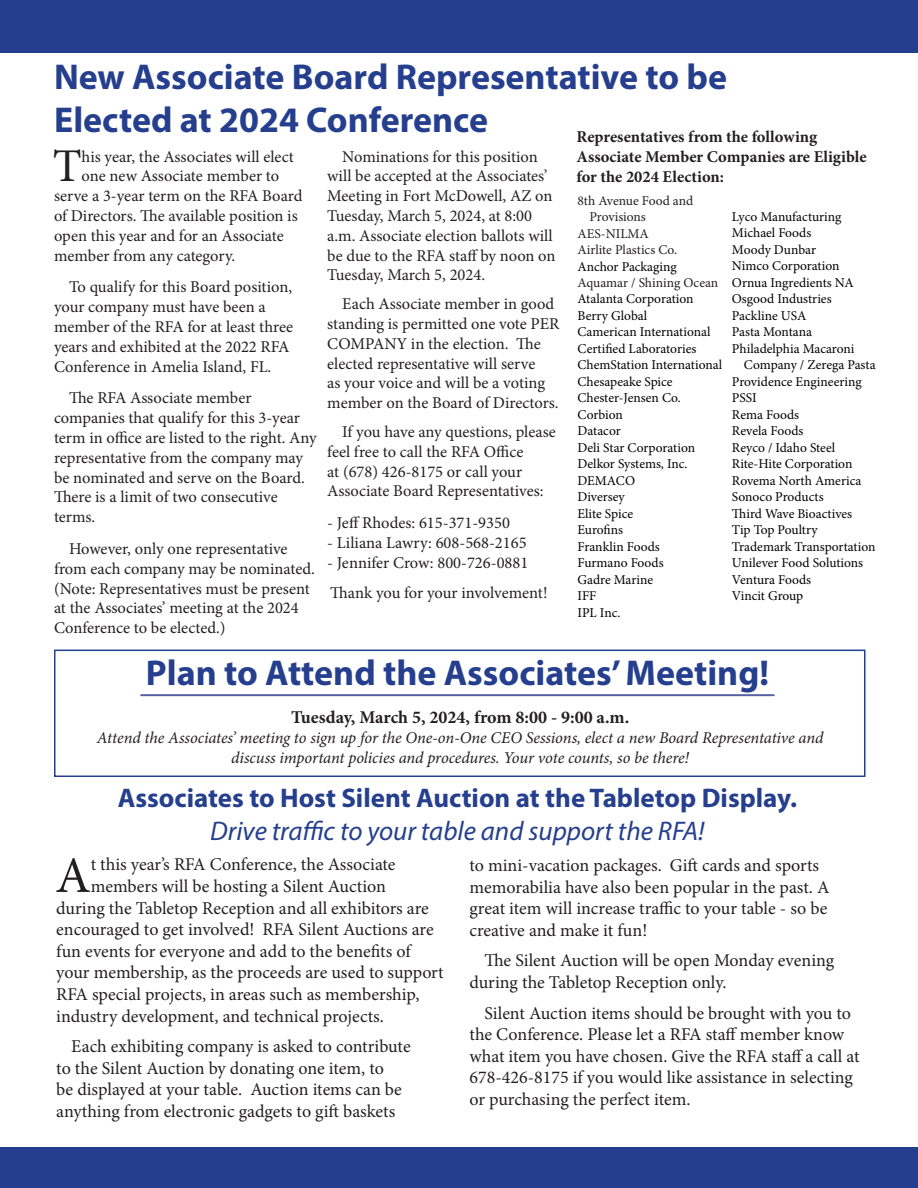
<style>
.page{position:relative;width:918px;height:1188px;background:#fff}
.page>*{position:absolute;margin:0;border:0;box-sizing:border-box;transform-origin:0 0}
.t1{font:51.3px "Minion Pro";color:#231f20}
.t2{font:46.95px "Minion Pro";color:#231f20}
.t3{font:700 36px/43.2px "Myriad Pro";color:#253f8e}
.t4{font:700 27px "Myriad Pro";color:#253f8e}
.t5{font:italic 27px "Myriad Pro";color:#253f8e}
.t6{font:18px/21.6px "Minion Pro";color:#231f20}
.t7{font:700 18px "Minion Pro";color:#231f20}
.t8{font:16.5px/19.8px "Minion Pro";color:#231f20}
.t9{font:italic 16.5px/19.8px "Minion Pro";letter-spacing:-.01em;color:#231f20;text-align:center}
.t10{font:700 16.5px/19.8px "Minion Pro";color:#231f20}
.t11{font:13.5px/16.5px "Minion Pro";color:#000}
.t12{font:13.5px "Minion Pro";color:#231f20}
</style>
<div class="page">
<div style="left:54px;top:650px;width:812px;height:127px;border:2px solid #253f8e"></div>
<div style="left:0;top:0;width:918px;height:53px;background:#253f8e"></div>
<hr style="left:141px;top:695px;width:633px;height:1px;background:#5861a3">
<div style="left:0;top:1148px;width:918px;height:40px;background:#253f8e"></div>
<h3 class="t3" style="left:54px;top:54px;width:675px">New Associate Board Representative to be<br>Elected at 2024 Conference</h3>
<p class="t10" style="left:577px;top:127px;width:292px">Representatives from the following<br>Associate Member Companies are Eligible for the 2024 Election:</p>
<h2 class="t2" style="left:53px;top:135px;width:30px">T</h2>
<p class="t8" style="left:82px;top:147px;width:214px">his year, the Associates will elect</p>
<p class="t8" style="left:327px;top:147px;width:230px;text-indent:15px">Nominations for this position will be accepted at the Associates’<br>Meeting in Fort McDowell, AZ on<br>Tuesday, March 5, 2024, at 8:00 a.m. Associate election ballots will be due to the RFA staff by noon on<br>Tuesday, March 5, 2024.</p>
<p class="t8" style="left:327px;top:294px;width:234px;text-indent:15px">Each Associate member in good standing is permitted one vote PER<br>COMPANY in the election. The elected representative will serve<br>as your voice and will be a voting member on the Board of Directors.</p>
<p class="t8" style="left:327px;top:422px;width:230px;text-indent:15px">If you have any questions, please feel free to call the RFA Office<br>at (678) 426-8175 or call your<br>Associate Board Representatives:</p>
<p class="t8" style="left:327px;top:513px;width:184px">- Jeff Rhodes: 615-371-9350</p>
<p class="t8" style="left:327px;top:533px;width:201px">- Liliana Lawry: 608-568-2165</p>
<p class="t8" style="left:327px;top:547px;width:222px;line-height:30.6px">- Jennifer Crow: 800-726-0881<br>Thank you for your involvement!</p>
<p class="t8" style="left:82px;top:166px;width:199px">one new Associate member to</p>
<p class="t8" style="left:54px;top:186px;width:250px">serve a 3-year term on the RFA Board</p>
<p class="t8" style="left:54px;top:206px;width:245px">of Directors. The available position is</p>
<p class="t8" style="left:54px;top:226px;width:231px">open this year and for an Associate</p>
<p class="t8" style="left:54px;top:246px;width:183px">member from any category.</p>
<p class="t8" style="left:54px;top:277px;width:241px;text-indent:15px">To qualify for this Board position, your company must have been a member of the RFA for at least three years and exhibited at the 2022 RFA Conference in Amelia Island, FL.</p>
<p class="t8" style="left:54px;top:388px;width:264px;text-indent:15px">The RFA Associate member companies that qualify for this 3-year term in office are listed to the right. Any representative from the company may be nominated and serve on the Board.<br>There is a limit of two consecutive terms.</p>
<p class="t8" style="left:54px;top:539px;width:262px;text-indent:15px">However, only one representative from each company may be nominated. (Note: Representatives must be present at the Associates’ meeting at the 2024<br>Conference to be elected.)</p>
<p class="t12" style="left:578px;top:191px;width:117px">8th Avenue Food and</p>
<p class="t12" style="left:590px;top:208px;width:58px">Provisions</p>
<p class="t12" style="left:578px;top:224px;width:73px">AES-NILMA</p>
<p class="t12" style="left:578px;top:241px;width:101px">Airlite Plastics Co.</p>
<p class="t11" style="left:578px;top:258px;width:101px">Anchor Packaging</p>
<p class="t12" style="left:578px;top:274px;width:142px">Aquamar / Shining Ocean</p>
<p class="t11" style="left:578px;top:291px;width:146px">Atalanta Corporation<br>Berry Global<br>Camerican International<br>Certified Laboratories<br>ChemStation International<br>Chesapeake Spice<br>Chester-Jensen Co.<br>Corbion<br>Datacor<br>Deli Star Corporation<br>Delkor Systems, Inc.<br>DEMACO<br>Diversey<br>Elite Spice<br>Eurofins<br>Franklin Foods<br>Furmano Foods<br>Gadre Marine<br>IFF<br>IPL Inc.</p>
<p class="t11" style="left:732px;top:208px;width:111px">Lyco Manufacturing</p>
<p class="t11" style="left:732px;top:225px;width:81px">Michael Foods</p>
<p class="t11" style="left:732px;top:241px;width:86px">Moody Dunbar</p>
<p class="t11" style="left:732px;top:258px;width:109px">Nimco Corporation</p>
<p class="t11" style="left:732px;top:274px;width:123px">Ornua Ingredients NA</p>
<p class="t11" style="left:732px;top:291px;width:101px">Osgood Industries</p>
<p class="t11" style="left:732px;top:307px;width:76px">Packline USA</p>
<p class="t11" style="left:732px;top:324px;width:82px">Pasta Montana</p>
<p class="t11" style="left:732px;top:340px;width:124px">Philadelphia Macaroni</p>
<p class="t11" style="left:744px;top:357px;width:133px">Company / Zerega Pasta</p>
<p class="t11" style="left:732px;top:373px;width:131px">Providence Engineering</p>
<p class="t11" style="left:732px;top:390px;width:26px">PSSI</p>
<p class="t11" style="left:732px;top:406px;width:69px">Rema Foods</p>
<p class="t11" style="left:732px;top:423px;width:73px">Revela Foods</p>
<p class="t11" style="left:732px;top:439px;width:105px">Reyco / Idaho Steel</p>
<p class="t11" style="left:732px;top:456px;width:122px">Rite-Hite Corporation</p>
<p class="t11" style="left:732px;top:472px;width:131px">Rovema North America</p>
<p class="t11" style="left:732px;top:489px;width:93px">Sonoco Products</p>
<p class="t11" style="left:732px;top:505px;width:122px">Third Wave Bioactives</p>
<p class="t11" style="left:732px;top:522px;width:87px">Tip Top Poultry</p>
<p class="t11" style="left:732px;top:538px;width:145px">Trademark Transportation</p>
<p class="t11" style="left:732px;top:555px;width:133px">Unilever Food Solutions</p>
<p class="t11" style="left:732px;top:571px;width:81px">Ventura Foods</p>
<p class="t11" style="left:732px;top:588px;width:73px">Vincit Group</p>
<h3 class="t3" style="left:146px;top:650px;width:625px">Plan to Attend the Associates’ Meeting!</h3>
<p class="t7" style="left:291px;top:705px;width:340px">Tuesday, March 5, 2024, from 8:00 - 9:00 a.m.</p>
<p class="t9" style="left:97px;top:728px;width:728px">Attend the Associates’ meeting to sign up for the One-on-One CEO Sessions, elect a new Board Representative and discuss important policies and procedures. Your vote counts, so be there!</p>
<h3 class="t4" style="left:118px;top:781px;width:681px">Associates to Host Silent Auction at the Tabletop Display.</h3>
<h3 class="t5" style="left:210px;top:814px;width:496px">Drive traffic to your table and support the RFA!</h3>
<h1 class="t1" style="left:55px;top:841px;width:37px">A</h1>
<p class="t6" style="left:91px;top:854px;width:306px">t this year’s RFA Conference, the Associate</p>
<p class="t6" style="left:91px;top:875px;width:297px">members will be hosting a Silent Auction</p>
<p class="t6" style="left:56px;top:897px;width:374px">during the Tabletop Reception and all exhibitors are</p>
<p class="t6" style="left:56px;top:919px;width:379px">encouraged to get involved! RFA Silent Auctions are</p>
<p class="t6" style="left:56px;top:940px;width:356px">fun events for everyone and add to the benefits of</p>
<p class="t6" style="left:56px;top:962px;width:389px">your membership, as the proceeds are used to support</p>
<p class="t6" style="left:56px;top:983px;width:365px">RFA special projects, in areas such as membership,</p>
<p class="t6" style="left:56px;top:1005px;width:329px">industry development, and technical projects.</p>
<p class="t6" style="left:56px;top:1036px;width:356px;text-indent:15px">Each exhibiting company is asked to contribute to the Silent Auction by donating one item, to<br>be displayed at your table. Auction items can be anything from electronic gadgets to gift baskets</p>
<p class="t6" style="left:469px;top:855px;width:362px">to mini-vacation packages. Gift cards and sports memorabilia have also been popular in the past. A great item will increase traffic to your table - so be creative and make it fun!</p>
<p class="t6" style="left:469px;top:950px;width:366px;text-indent:15px">The Silent Auction will be open Monday evening during the Tabletop Reception only.</p>
<p class="t6" style="left:469px;top:1002px;width:392px;text-indent:15px">Silent Auction items should be brought with you to the Conference. Please let a RFA staff member know what item you have chosen. Give the RFA staff a call at 678-426-8175 if you would like assistance in selecting or purchasing the perfect item.</p>
</div>
